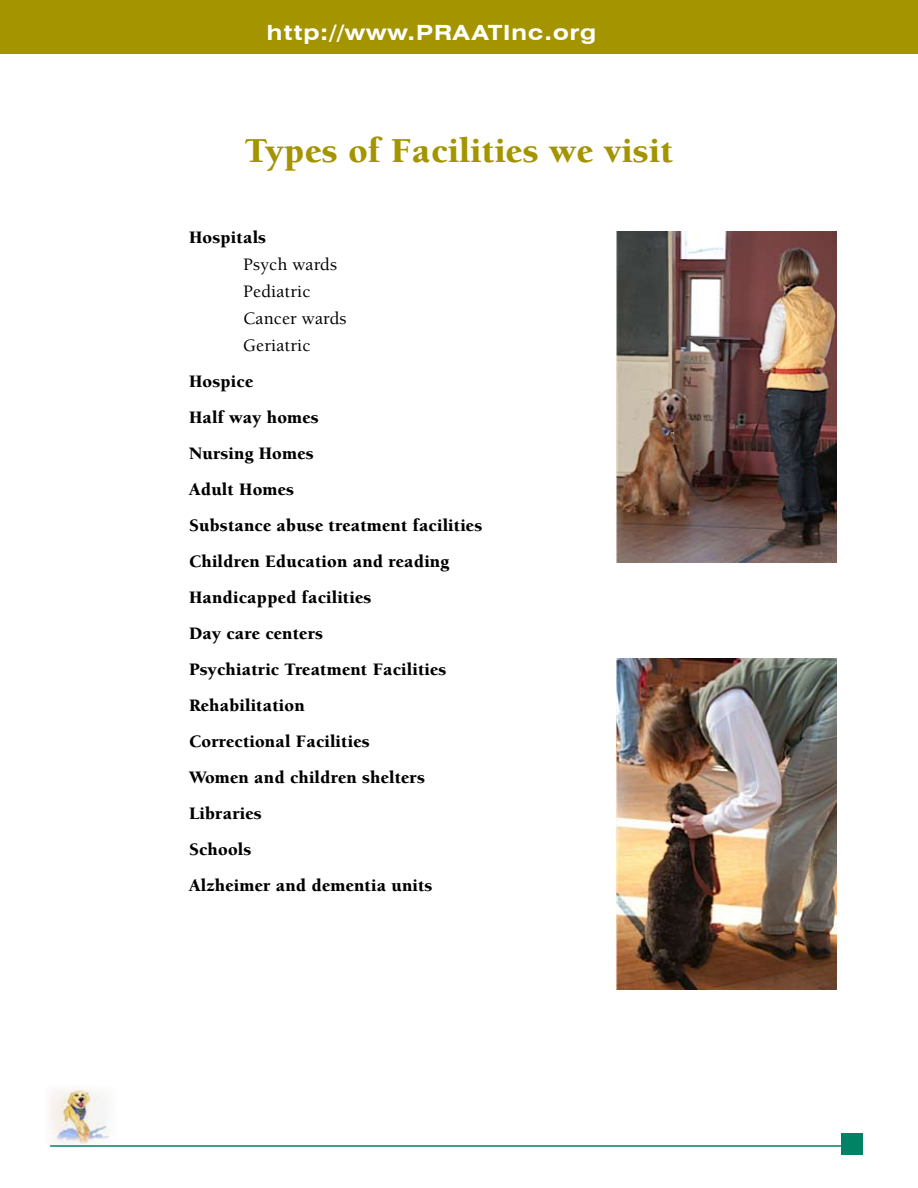
<style>
.page{position:relative;width:918px;height:1188px;background:#fff}
.page>*{position:absolute;margin:0;border:0;box-sizing:border-box;transform-origin:0 0}
.t1{font:900 36px "Berkeley";letter-spacing:.01em;color:#a49400}
.t2{font:700 expanded 21px "Swiss 721 BT";letter-spacing:.05em;color:#fff}
.t3{font:900 18px/36px "Berkeley";letter-spacing:.01em;color:#000}
.t4{font:500 18px/27px "Berkeley";letter-spacing:.01em;color:#000}
</style>
<div class="page">
<img style="left:50px;top:1088px;width:60px;height:56px">
<hr style="left:50px;top:1145px;width:798px;height:2px;background:#008265">
<div style="left:842px;top:1133px;width:21px;height:22px;background:#008265"></div>
<div style="left:0;top:0;width:918px;height:54px;background:#a49400"></div>
<img style="left:616px;top:231px;width:221px;height:332px">
<img style="left:616px;top:658px;width:221px;height:331px">
<p class="t2" style="left:267px;top:20px;width:331px">http://www.praati nc.org</p>
<h1 class="t1" style="left:245px;top:132px;width:430px">Types of Facilities we visit</h1>
<p class="t3" style="left:189px;top:220px;width:79px">Hospitals</p>
<p class="t4" style="left:243px;top:251px;width:105px">Psych wards<br>Pediatric<br>Cancer wards<br>Geriatric</p>
<p class="t3" style="left:189px;top:364px;width:295px">Hospice<br>Half way homes<br>Nursing Homes<br>Adult Homes<br>Substance abuse treatment facilities<br>Children Education and reading<br>Handicapped facilities<br>Day care centers<br>Psychiatric Treatment Facilities<br>Rehabilitation<br>Correctional Facilities<br>Women and children shelters<br>Libraries<br>Schools<br>Alzheimer and dementia units</p>
</div>
